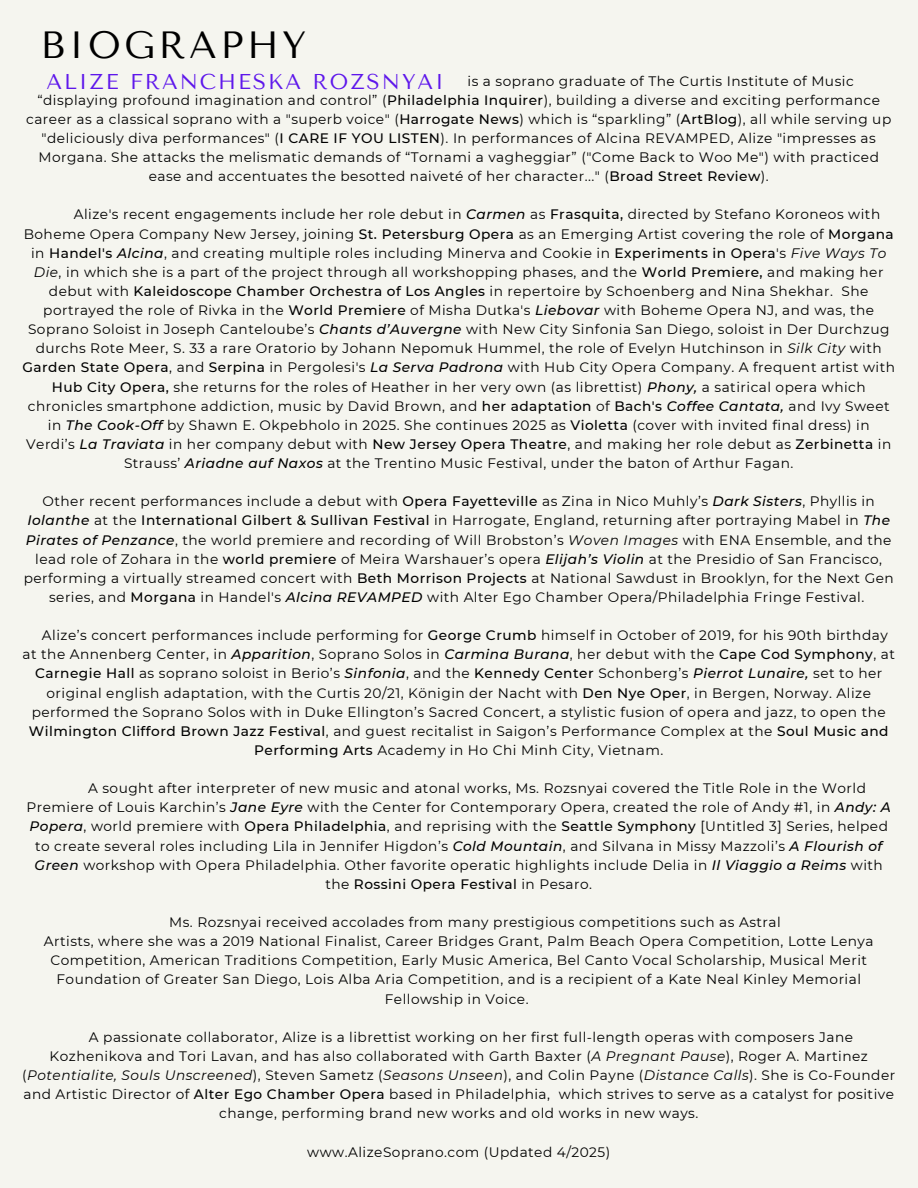
<style>
.page{position:relative;width:918px;height:1188px;background:#f5f5ef}
.page>*{position:absolute;margin:0;border:0;box-sizing:border-box;transform-origin:0 0}
.t1{font:37.8px "Tenor Sans";letter-spacing:.09em;color:#000}
.t2{font:21.3px "Tenor Sans";letter-spacing:.09em;color:#5e17eb}
.t3{font:13.65px/19.2px "Montserrat";letter-spacing:.035em;color:#000;text-align:center}
.t4{font:italic 13.65px "Montserrat";letter-spacing:.035em;color:#000}
.t5{font:500 13.65px "Montserrat";letter-spacing:.035em;color:#000}
.s1{font-weight:500}
.s2{font-weight:500;font-style:italic}
.s3{font-style:italic}
.s4{font-weight:400}
.s5{font-style:normal}
</style>
<div class="page">
<h1 class="t1" style="left:41px;top:23px;width:267px">BIOGRAPHY</h1>
<h2 class="t2" style="left:46px;top:69px;width:399px">ALIZE FRANCHESKA ROZSNYAI</h2>
<p class="t3" style="left:468px;top:71px;width:388px">is a soprano graduate of The Curtis Institute of Music</p>
<p class="t3" style="left:37px;top:90px;width:844px">“displaying profound imagination and control” (<span class="s1">Philadelphia Inquirer</span>), building a diverse and exciting performance</p>
<p class="t3" style="left:26px;top:109px;width:867px">career as a classical soprano with a "superb voice" (<span class="s1">Harrogate News</span>) which is “sparkling” (<span class="s1">ArtBlog</span>), all while serving up</p>
<p class="t3" style="left:42px;top:129px;width:836px">"deliciously diva performances" (<span class="s1">I CARE IF YOU LISTEN</span>). In performances of Alcina REVAMPED, Alize "impresses as</p>
<p class="t3" style="left:39px;top:148px;width:842px">Morgana. She attacks the melismatic demands of “Tornami a vagheggiar” ("Come Back to Woo Me") with practiced</p>
<p class="t3" style="left:149px;top:167px;width:622px">ease and accentuates the besotted naiveté of her character..." (<span class="s1">Broad Street Review</span>).</p>
<p class="t3" style="left:74px;top:205px;width:808px">Alize's recent engagements include her role debut in <span class="s2">Carmen</span> as <span class="s1">Frasquita,</span> directed by Stefano Koroneos with</p>
<p class="t3" style="left:24px;top:224px;width:871px">Boheme Opera Company New Jersey, joining <span class="s1">St. Petersburg Opera</span> as an Emerging Artist covering the role of <span class="s1">Morgana</span></p>
<p class="t3" style="left:31px;top:243px;width:857px">in <span class="s1">Handel's</span> <span class="s2">Alcina</span>, and creating multiple roles including Minerva and Cookie in <span class="s1">Experiments in Opera</span>'s <span class="s3">Five Ways To</span></p>
<p class="t3" style="left:34px;top:262px;width:851px"><span class="s3">Die</span>, in which she is a part of the project through all workshopping phases, and the <span class="s1">World Premiere,</span> and making her</p>
<p class="t3" style="left:49px;top:282px;width:821px">debut with <span class="s1">Kaleidoscope Chamber Orchestra of Los Angles</span> in repertoire by Schoenberg and Nina Shekhar. She</p>
<p class="t3" style="left:43px;top:301px;width:832px">portrayed the role of Rivka in the <span class="s1">World Premiere</span> of Misha Dutka's <span class="s2">Liebovar</span> with Boheme Opera NJ, and was, the</p>
<p class="t3" style="left:28px;top:320px;width:863px">Soprano Soloist in Joseph Canteloube’s <span class="s2">Chants d’Auvergne</span> with New City Sinfonia San Diego, soloist in Der Durchzug</p>
<p class="t3" style="left:36px;top:339px;width:848px">durchs Rote Meer, S. 33 a rare Oratorio by Johann Nepomuk Hummel, the role of Evelyn Hutchinson in <span class="s3">Silk City</span> with</p>
<p class="t3" style="left:22px;top:358px;width:874px"><span class="s1">Garden State Opera</span>, and <span class="s1">Serpina</span> in Pergolesi's <span class="s2">La Serva Padrona</span> with Hub City Opera Company. A frequent artist with</p>
<p class="t3" style="left:52px;top:377px;width:815px"><span class="s1">Hub City Opera,</span> she returns for the roles of Heather in her very own (as librettist) <span class="s2">Phony,</span> a satirical opera which</p>
<p class="t3" style="left:28px;top:396px;width:863px">chronicles smartphone addiction, music by David Brown, and <span class="s1">her adaptation</span> of <span class="s1">Bach's</span> <span class="s2">Coffee Cantata,</span> and Ivy Sweet</p>
<p class="t3" style="left:48px;top:415px;width:823px">in <span class="s2">The Cook-Off</span> by Shawn E. Okpebholo in 2025. She continues 2025 as <span class="s1">Violetta</span> (cover with invited final dress) in</p>
<p class="t3" style="left:26px;top:435px;width:867px">Verdi’s <span class="s2">La Traviata</span> in her company debut with <span class="s1">New Jersey Opera Theatre</span>, and making her role debut as <span class="s1">Zerbinetta</span> in</p>
<p class="t3" style="left:124px;top:454px;width:671px">Strauss’ <span class="s2">Ariadne auf Naxos</span> at the Trentino Music Festival, under the baton of Arthur Fagan.</p>
<p class="t3" style="left:24px;top:492px;width:872px">Other recent performances include a debut with <span class="s1">Opera Fayetteville</span> as Zina in Nico Muhly’s <span class="s2">Dark Sisters</span>, Phyllis in <span class="s2">Iolanthe</span> at the <span class="s1">International Gilbert &amp; Sullivan Festival</span> in Harrogate, England, returning after portraying Mabel in <span class="s2">The Pirates of Penzance</span>, the world premiere and recording of Will Brobston’s <span class="s3">Woven Images</span> with ENA Ensemble, and the lead role of Zohara in the <span class="s1">world premiere</span> of Meira Warshauer’s opera <span class="s2">Elijah’s Violin</span> at the Presidio of San Francisco, performing a virtually streamed concert with <span class="s1">Beth Morrison Projects</span> at National Sawdust in Brooklyn, for the Next Gen series, and <span class="s1">Morgana</span> in Handel's <span class="s2">Alcina REVAMPED</span> with Alter Ego Chamber Opera/Philadelphia Fringe Festival.</p>
<p class="t3" style="left:42px;top:626px;width:847px">Alize’s concert performances include performing for <span class="s1">George Crumb</span> himself in October of 2019, for his 90th birthday</p>
<p class="t3" style="left:23px;top:645px;width:874px">at the Annenberg Center, in <span class="s2">Apparition</span>, Soprano Solos in <span class="s2">Carmina Burana</span>, her debut with the <span class="s1">Cape Cod Symphony</span>, at</p>
<p class="t3" style="left:35px;top:664px;width:849px"><span class="s1">Carnegie Hall</span> as soprano soloist in Berio’s <span class="s2">Sinfonia</span>, and the <span class="s1">Kennedy Center</span> Schonberg’s <span class="s2">Pierrot Lunaire,</span> set to her</p>
<p class="t3" style="left:47px;top:683px;width:826px">original english adaptation, with the Curtis 20/21, Königin der Nacht with <span class="s1">Den Nye Oper</span>, in Bergen, Norway. Alize</p>
<p class="t3" style="left:32px;top:702px;width:856px">performed the Soprano Solos with in Duke Ellington’s Sacred Concert, a stylistic fusion of opera and jazz, to open the</p>
<p class="t3" style="left:29px;top:721px;width:861px"><span class="s1">Wilmington Clifford Brown Jazz Festival</span>, and guest recitalist in Saigon’s Performance Complex at the <span class="s1">Soul Music and</span></p>
<p class="t3" style="left:254px;top:741px;width:411px"><span class="s1">Performing Arts</span> Academy in Ho Chi Minh City, Vietnam.</p>
<p class="t3" style="left:88px;top:779px;width:779px">A sought after interpreter of new music and atonal works, Ms. Rozsnyai covered the Title Role in the World</p>
<p class="t3" style="left:27px;top:798px;width:866px">Premiere of Louis Karchin’s <span class="s2">Jane Eyre</span> with the Center for Contemporary Opera, created the role of Andy #1, in <span class="s2">Andy: A</span></p>
<p class="t3" style="left:29px;top:817px;width:860px"><span class="s2">Popera</span>, world premiere with <span class="s1">Opera Philadelphia</span>, and reprising with the <span class="s1">Seattle Symphony</span> [Untitled 3] Series, helped</p>
<p class="t3" style="left:35px;top:836px;width:849px">to create several roles including Lila in Jennifer Higdon’s <span class="s2">Cold Mountain</span>, and Silvana in Missy Mazzoli’s <span class="s2">A Flourish of</span></p>
<p class="t3" style="left:35px;top:855px;width:850px"><span class="s2">Green</span> workshop with Opera Philadelphia. Other favorite operatic highlights include Delia in <span class="s2">Il Viaggio a Reims</span> with</p>
<p class="t5" style="left:325px;top:876px;width:268px"><span class="s4">the</span> Rossini Opera Festival <span class="s4">in Pesaro.</span></p>
<p class="t3" style="left:169px;top:913px;width:613px">Ms. Rozsnyai received accolades from many prestigious competitions such as Astral</p>
<p class="t3" style="left:44px;top:932px;width:831px">Artists, where she was a 2019 National Finalist, Career Bridges Grant, Palm Beach Opera Competition, Lotte Lenya Competition, American Traditions Competition, Early Music America, Bel Canto Vocal Scholarship, Musical Merit Foundation of Greater San Diego, Lois Alba Aria Competition, and is a recipient of a Kate Neal Kinley Memorial Fellowship in Voice.</p>
<p class="t3" style="left:89px;top:1027px;width:766px">A passionate collaborator, Alize is a librettist working on her first full-length operas with composers Jane</p>
<p class="t3" style="left:50px;top:1047px;width:820px">Kozhenikova and Tori Lavan, and has also collaborated with Garth Baxter (<span class="s3">A Pregnant Pause</span>), Roger A. Martinez</p>
<p class="t4" style="left:22px;top:1067px;width:875px"><span class="s5">(</span>Potentialite, Souls Unscreened<span class="s5">), Steven Sametz (</span>Seasons Unseen<span class="s5">), and Colin Payne (</span>Distance Calls<span class="s5">). She is Co-Founder</span></p>
<p class="t3" style="left:23px;top:1085px;width:872px">and Artistic Director of <span class="s1">Alter Ego Chamber Opera</span> based in Philadelphia, which strives to serve as a catalyst for positive</p>
<p class="t3" style="left:219px;top:1104px;width:481px">change, performing brand new works and old works in new ways.</p>
<p class="t3" style="left:307px;top:1142px;width:304px">www.AlizeSoprano.com (Updated 4/2025)</p>
</div>
